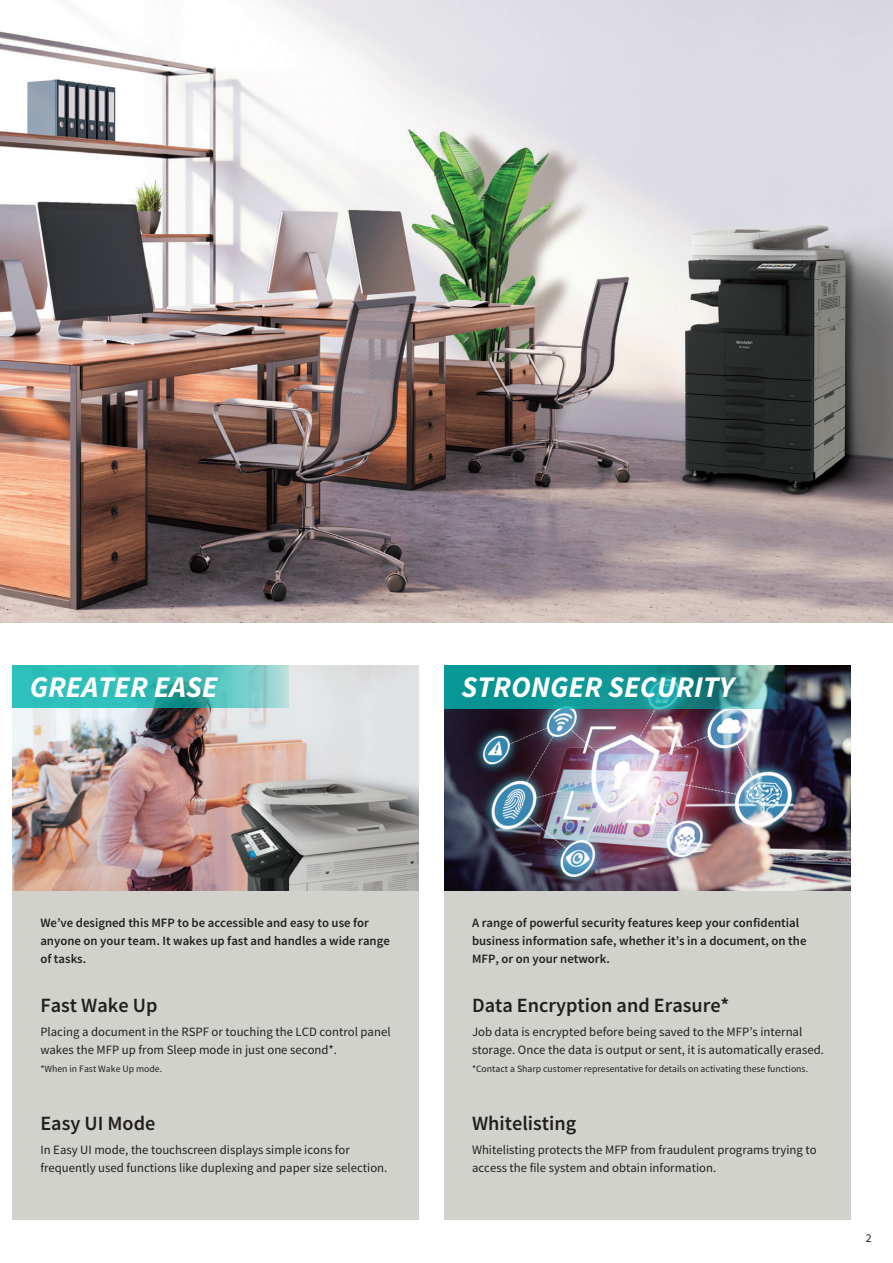
<style>
.page{position:relative;width:893px;height:1263px;background:#fff}
.page>*{position:absolute;margin:0;border:0;box-sizing:border-box;transform-origin:0 0}
.t1{font:italic 700 30px "Source Sans Pro";color:#fff}
.t2{font:600 20.25px "Source Sans Pro";color:#231f20}
.t3{font:12.75px/18px "Source Sans Pro";color:#231f20}
.t4{font:600 12.75px/18px "Source Sans Pro";color:#231f20}
.t5{font:12px "Source Sans Pro";color:#231f20}
.t6{font:9.75px "Source Sans Pro";color:#231f20}
</style>
<div class="page">
<div style="left:13px;top:665px;width:406px;height:555px;background:#d1d2cc"></div>
<div style="left:444px;top:665px;width:406px;height:555px;background:#d1d2cc"></div>
<img style="left:0;top:0;width:893px;height:623px">
<img style="left:13px;top:665px;width:406px;height:226px">
<img style="left:444px;top:665px;width:406px;height:226px">
<svg style="left:444px;top:665px;width:340px;height:43px;background:#1d9292"></svg>
<svg style="left:13px;top:665px;width:276px;height:43px;background:#44beb9"></svg>
<h1 class="t1" style="left:30px;top:667px;width:189px">GREATER EASE</h1>
<h1 class="t1" style="left:461px;top:667px;width:274px">STRONGER SECURITY</h1>
<p class="t4" style="left:40px;top:914px;width:351px">We’ve designed this MFP to be accessible and easy to use for anyone on your team. It wakes up fast and handles a wide range of tasks.</p>
<h2 class="t2" style="left:40px;top:992px;width:119px">Fast Wake Up</h2>
<p class="t3" style="left:40px;top:1022px;width:352px">Placing a document in the RSPF or touching the LCD control panel wakes the MFP up from Sleep mode in just one second*.</p>
<p class="t6" style="left:40px;top:1062px;width:123px">*When in Fast Wake Up mode.</p>
<h2 class="t2" style="left:40px;top:1110px;width:117px">Easy UI Mode</h2>
<p class="t3" style="left:40px;top:1140px;width:348px">In Easy UI mode, the touchscreen displays simple icons for frequently used functions like duplexing and paper size selection.</p>
<p class="t4" style="left:472px;top:914px;width:336px">A range of powerful security features keep your confidential business information safe, whether it’s in a document, on the<br>MFP, or on your network.</p>
<h2 class="t2" style="left:472px;top:992px;width:259px">Data Encryption and Erasure*</h2>
<p class="t3" style="left:472px;top:1022px;width:353px">Job data is encrypted before being saved to the MFP’s internal storage. Once the data is output or sent, it is automatically erased.</p>
<p class="t6" style="left:472px;top:1062px;width:338px">*Contact a Sharp customer representative for details on activating these functions.</p>
<h2 class="t2" style="left:472px;top:1110px;width:106px">Whitelisting</h2>
<p class="t3" style="left:472px;top:1140px;width:346px">Whitelisting protects the MFP from fraudulent programs trying to access the file system and obtain information.</p>
<p class="t5" style="left:866px;top:1230px;width:7px">2</p>
</div>
